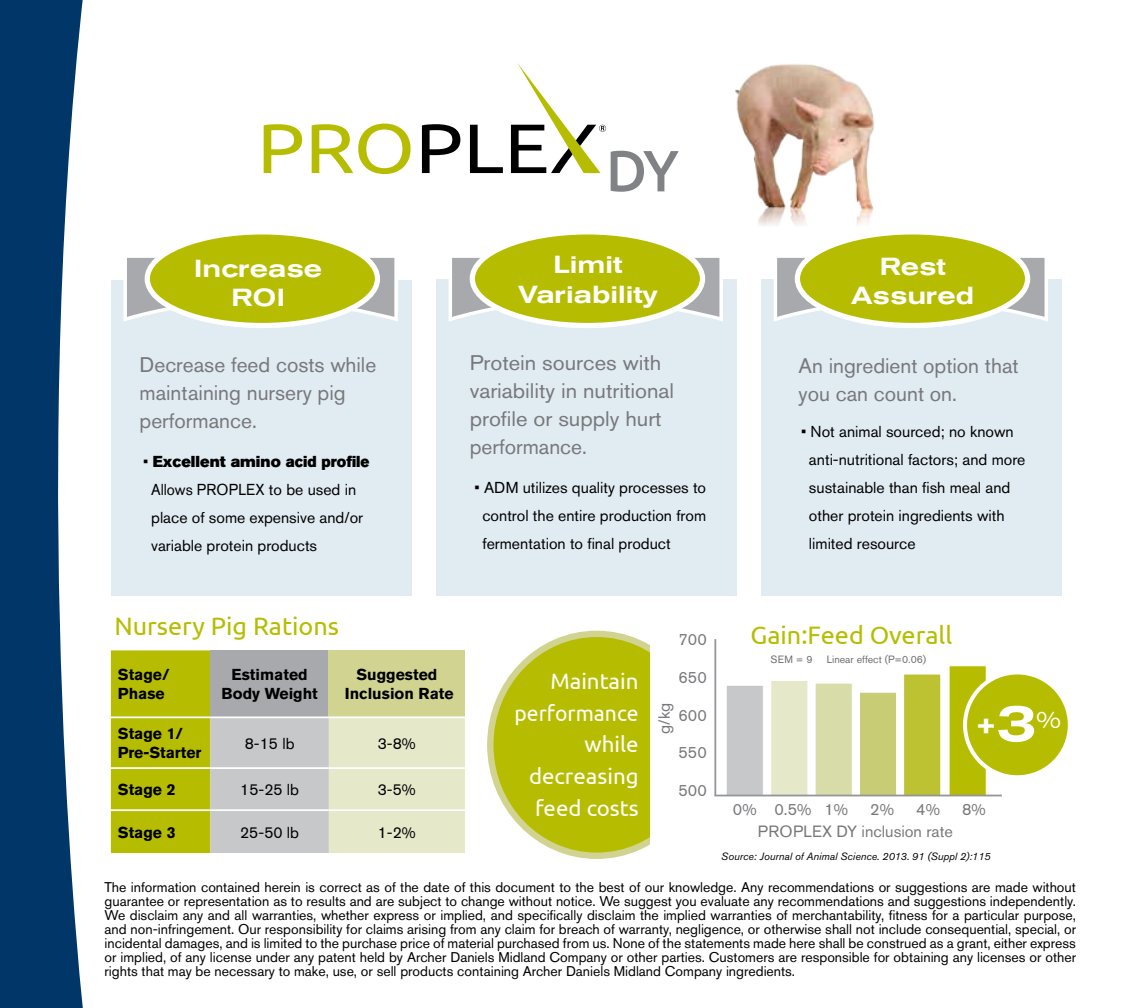
<style>
.page{position:relative;width:1134px;height:1008px;background:#fff}
.page>*{position:absolute;margin:0;border:0;box-sizing:border-box;transform-origin:0 0}
.t1{font:500 expanded 26.78px "Akzidenz Grotesk BE";color:#fff}
.t2{font:25.2px "Ubuntu";color:#b6bd00}
.t3{font:500 expanded 24.5px/29.4px "Akzidenz Grotesk BE";color:#fff;text-align:center}
.t4{font:expanded 23.45px "Akzidenz Grotesk BE";color:#fff}
.t5{font:22.22px/31.7px "Ubuntu";color:#fff;text-align:right}
.t6{font:21px/28px "Akzidenz Grotesk BE";color:#77787b}
.t7{font:21px/28px "Akzidenz Grotesk BE";color:#77787b;scale:1.05 1}
.t8{font:16.28px "Akzidenz Grotesk BE";color:#77787b}
.t9{font:15.75px/28px "Akzidenz Grotesk BE";color:#000}
.t10{font:700 15.75px/18.9px "Akzidenz Grotesk BE";color:#000}
.t11{font:15.75px/28px "Akzidenz Grotesk BE";color:#000;scale:.94 1}
.t12{font:15.75px "Akzidenz Grotesk BE Super";color:#000}
.t13{font:14px/14px "Akzidenz Grotesk BE";color:#000;text-align:justify}
.t14{font:italic 10.5px "Akzidenz Grotesk BE";color:#000}
.t15{font:10.5px "Akzidenz Grotesk BE";color:#6d6e71}
.s1{font-family:"Akzidenz Grotesk BE"}
.s2{font-size:53.55px}
</style>
<div class="page">
<div style="left:761px;top:279px;width:301px;height:317px;background:#e1ebf2"></div>
<svg style="left:774px;top:257px;width:274px;height:67px"></svg>
<div style="left:111px;top:280px;width:300px;height:316px;background:#e1ebf2"></div>
<div style="left:436px;top:279px;width:300px;height:317px;background:#e1ebf2"></div>
<svg style="left:111px;top:650px;width:354px;height:203px;background:#c7cb86"></svg>
<hr style="left:111px;top:716px;width:99px;height:2px;background:#fff">
<hr style="left:210px;top:716px;width:119px;height:2px;background:#fff">
<hr style="left:329px;top:716px;width:136px;height:2px;background:#fff">
<hr style="left:111px;top:809px;width:99px;height:2px;background:#fff">
<hr style="left:210px;top:809px;width:119px;height:2px;background:#fff">
<hr style="left:329px;top:809px;width:136px;height:2px;background:#fff">
<hr style="left:111px;top:767px;width:99px;height:2px;background:#fff">
<hr style="left:210px;top:767px;width:119px;height:2px;background:#fff">
<hr style="left:329px;top:767px;width:136px;height:2px;background:#fff">
<div style="left:490px;top:634px;width:213px;height:222px;background:#b6bd00;border-radius:50%"></div>
<div style="left:487px;top:631px;width:219px;height:228px;border:6px solid #d0d490;border-radius:50%"></div>
<div style="left:650px;top:629px;width:70px;height:224px;background:#fff"></div>
<div style="left:726px;top:685px;width:38px;height:111px;background:#c7c8ca;border:1px solid #fff"></div>
<div style="left:770px;top:680px;width:38px;height:116px;background:#e6e8ca;border:1px solid #fff"></div>
<div style="left:815px;top:683px;width:38px;height:113px;background:#d8dca8;border:1px solid #fff"></div>
<div style="left:859px;top:692px;width:38px;height:104px;background:#c8cd75;border:1px solid #fff"></div>
<div style="left:903px;top:674px;width:38px;height:122px;background:#bcc231;border:1px solid #fff"></div>
<div style="left:949px;top:665px;width:38px;height:131px;background:#b6bd00;border:1px solid #fff"></div>
<hr style="left:714px;top:639px;width:2px;height:157px;background:#939598">
<hr style="left:714px;top:795px;width:288px;height:1px;background:#939598">
<div style="left:965px;top:672px;width:105px;height:105px;background:#b6bd00;border-radius:50%"></div>
<div style="left:963px;top:670px;width:109px;height:109px;border:4px solid #fff;border-radius:50%"></div>
<svg style="left:0;top:0;width:83px;height:1008px;fill:#003768"></svg>
<img style="left:735px;top:64px;width:140px;height:162px">
<svg style="left:264px;top:124px;width:38px;height:49px"></svg>
<svg style="left:312px;top:124px;width:99px;height:50px"></svg>
<svg style="left:422px;top:124px;width:38px;height:49px"></svg>
<svg style="left:470px;top:125px;width:33px;height:48px"></svg>
<svg style="left:511px;top:63px;width:168px;height:129px"></svg>
<div style="left:797px;top:232px;width:231px;height:94px;background:#b6bd00;border-radius:50%"></div>
<div style="left:795px;top:229px;width:235px;height:99px;border:5px solid #fff;border-radius:50%"></div>
<svg style="left:448px;top:257px;width:275px;height:67px"></svg>
<svg style="left:123px;top:257px;width:275px;height:67px"></svg>
<div style="left:472px;top:232px;width:231px;height:94px;background:#b6bd00;border-radius:50%"></div>
<div style="left:470px;top:229px;width:235px;height:99px;border:5px solid #fff;border-radius:50%"></div>
<div style="left:147px;top:232px;width:230px;height:94px;background:#b6bd00;border-radius:50%"></div>
<div style="left:145px;top:229px;width:235px;height:99px;border:5px solid #fff;border-radius:50%"></div>
<h3 class="t3" style="left:194px;top:254px;width:129px">Increase<br>ROI</h3>
<h3 class="t6" style="left:140px;top:351px;width:238px">Decrease feed costs while maintaining nursery pig performance.</h3>
<p class="t12" style="left:143px;top:452px;width:228px"><span class="s1">•</span> Excellent amino acid profile</p>
<p class="t11" style="left:151px;top:475px;width:227px">Allows PROPLEX to be used in place of some expensive and/or variable protein products</p>
<h3 class="t3" style="left:518px;top:250px;width:141px">Limit<br>Variability</h3>
<h3 class="t7" style="left:470px;top:348px;width:196px">Protein sources with variability in nutritional profile or supply hurt performance.</h3>
<p class="t9" style="left:482px;top:473px;width:225px;text-align:justify;text-indent:-8px">• ADM utilizes quality processes to control the entire production from fermentation to final product</p>
<h3 class="t3" style="left:851px;top:252px;width:124px">Rest<br>Assured</h3>
<h3 class="t6" style="left:799px;top:351px;width:222px">An ingredient option that you can count on.</h3>
<p class="t9" style="left:809px;top:418px;width:218px;text-indent:-8px">• Not animal sourced; no known anti-nutritional factors; and more sustainable than fish meal and other protein ingredients with limited resource</p>
<h2 class="t2" style="left:114px;top:611px;width:226px">Nursery Pig Rations</h2>
<p class="t10" style="left:118px;top:665px;width:53px">Stage/<br>Phase</p>
<p class="t10" style="left:221px;top:665px;width:98px;text-align:center">Estimated<br>Body Weight</p>
<p class="t10" style="left:345px;top:665px;width:110px;text-align:center">Suggested<br>Inclusion Rate</p>
<p class="t10" style="left:118px;top:724px;width:85px">Stage 1/<br>Pre-Starter</p>
<p class="t9" style="left:245px;top:729px;width:51px">8-15 lb</p>
<p class="t9" style="left:378px;top:729px;width:40px">3-8%</p>
<p class="t10" style="left:118px;top:780px;width:59px">Stage 2</p>
<p class="t9" style="left:240px;top:775px;width:60px">15-25 lb</p>
<p class="t9" style="left:378px;top:775px;width:40px">3-5%</p>
<p class="t10" style="left:118px;top:823px;width:59px">Stage 3</p>
<p class="t9" style="left:240px;top:818px;width:60px">25-50 lb</p>
<p class="t9" style="left:378px;top:818px;width:40px">1-2%</p>
<h3 class="t5" style="left:515px;top:664px;width:126px">Maintain performance while decreasing feed costs</h3>
<p class="t8" style="left:679px;top:630px;width:30px">700</p>
<h2 class="t2" style="left:750px;top:620px;width:203px">Gain:Feed Overall</h2>
<p class="t8" style="left:679px;top:667px;width:30px">650</p>
<p class="t8" style="left:679px;top:705px;width:30px">600</p>
<p class="t8" style="left:679px;top:743px;width:30px">550</p>
<p class="t8" style="left:679px;top:781px;width:30px">500</p>
<p class="t8" style="left:733px;top:800px;width:117px">0% 0.5% 1%</p>
<p class="t8" style="left:870px;top:800px;width:25px">2%</p>
<p class="t8" style="left:916px;top:800px;width:25px">4%</p>
<p class="t8" style="left:962px;top:800px;width:25px">8%</p>
<p class="t8" style="left:758px;top:822px;width:196px">PROPLEX DY inclusion rate</p>
<p class="t15" style="left:771px;top:653px;width:43px">SEM = 9</p>
<p class="t15" style="left:827px;top:653px;width:101px">Linear effect (P=0.06)</p>
<p class="t8" style="left:655px;top:734px;width:33px;rotate:-90deg">g/kg</p>
<h1 class="t1" style="left:976px;top:709px;width:62px">+<span class="s2">3</span></h1>
<h3 class="t4" style="left:1037px;top:706px;width:26px">%</h3>
<p class="t14" style="left:721px;top:850px;width:271px">Source: Journal of Animal Science. 2013. 91 (Suppl 2):115</p>
<p class="t13" style="left:105px;top:880px;width:973px">The information contained herein is correct as of the date of this document to the best of our knowledge. Any recommendations or suggestions are made without guarantee or representation as to results and are subject to change without notice. We suggest you evaluate any recommendations and suggestions independently.<br>We disclaim any and all warranties, whether express or implied, and specifically disclaim the implied warranties of merchantability, fitness for a particular purpose, and non-infringement. Our responsibility for claims arising from any claim for breach of warranty, negligence, or otherwise shall not include consequential, special, or incidental damages, and is limited to the purchase price of material purchased from us. None of the statements made here shall be construed as a grant, either express or implied, of any license under any patent held by Archer Daniels Midland Company or other parties. Customers are responsible for obtaining any licenses or other rights that may be necessary to make, use, or sell products containing Archer Daniels Midland Company ingredients.</p>
</div>
